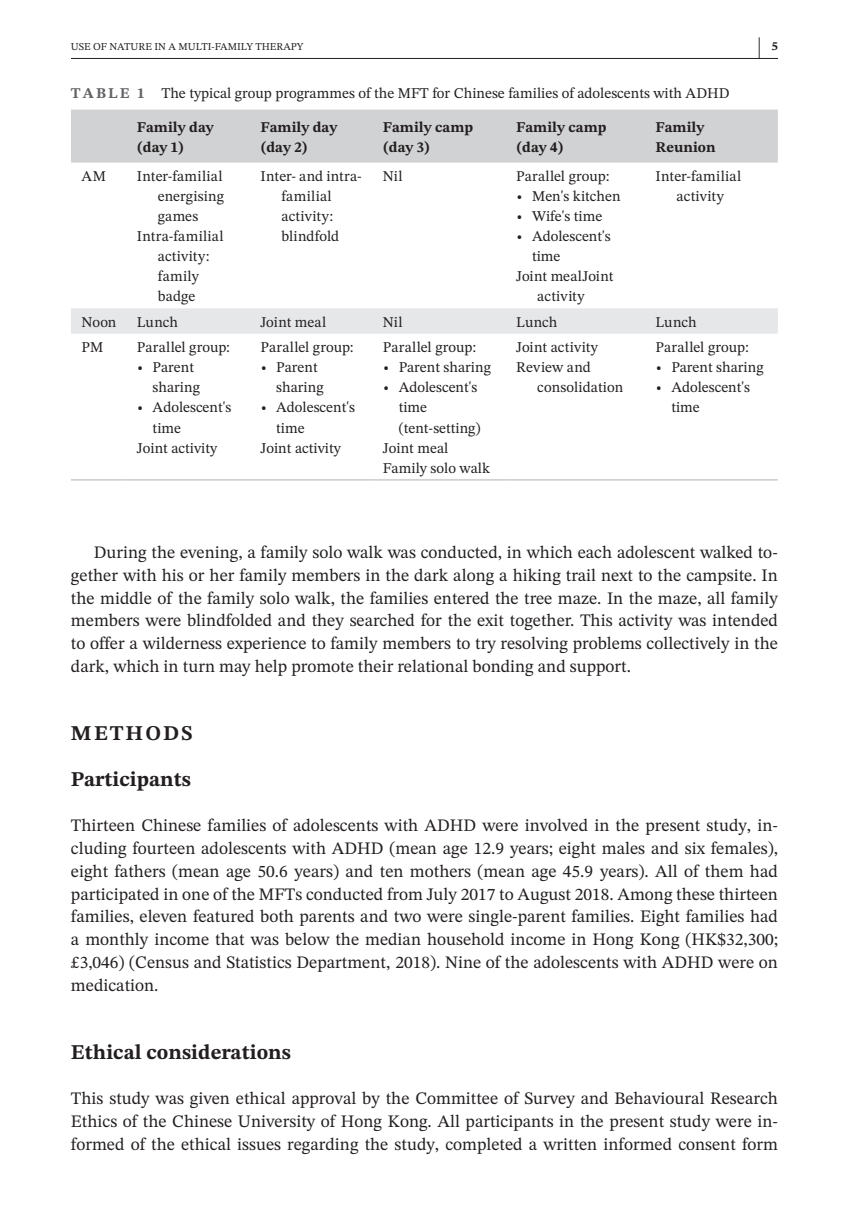
<style>
.page{position:relative;width:849px;height:1221px;background:#fff}
.page>*{position:absolute;margin:0;border:0;box-sizing:border-box;transform-origin:0 0}
.t1{font:700 24.5px "STIX Two Text";color:#231f20;scale:.45 1}
.t2{font:700 21px/45.5px "STIX Two Text";color:#231f20}
.t3{font:17.5px/22.8px "STIX Two Text";color:#231f20;text-align:justify}
.t4{font:14.88px/20.1px "STIX Two Text";color:#231f20}
.t5{font:700 14.88px/20.1px "STIX Two Text";color:#231f20}
.t6{font:14.88px "STIX Two Text";letter-spacing:.02em;color:#231f20}
.t7{font:700 12.25px "STIX Two Text";color:#231f20}
.t8{font:10.5px "STIX Two Text";color:#231f20}
.s1{font-weight:700;color:#636366}
</style>
<div class="page">
<hr style="left:71px;top:58px;width:706px;height:1px;background:#231f20">
<div style="left:71px;top:110px;width:706px;height:53px;background:#d1d2d4"></div>
<div style="left:71px;top:308px;width:706px;height:25px;background:#e6e7e9"></div>
<hr style="left:71px;top:479px;width:55px;height:1px;background:#d1d2d4">
<hr style="left:126px;top:479px;width:124px;height:1px;background:#d1d2d4">
<hr style="left:250px;top:479px;width:122px;height:1px;background:#d1d2d4">
<hr style="left:372px;top:479px;width:133px;height:1px;background:#d1d2d4">
<hr style="left:505px;top:479px;width:139px;height:1px;background:#d1d2d4">
<hr style="left:644px;top:479px;width:133px;height:1px;background:#d1d2d4">
<h1 class="t1" style="left:757px;top:28px;width:9px">|</h1>
<p class="t8" style="left:71px;top:39px;width:234px">USE OF NATURE IN A MULTI-FAMILY THERAPY</p>
<p class="t7" style="left:771px;top:37px;width:8px">5</p>
<p class="t4" style="left:71px;top:83px;width:660px"><span class="s1">TABLE 1</span> The typical group programmes of the MFT for Chinese families of adolescents with ADHD</p>
<p class="t5" style="left:137px;top:117px;width:78px">Family day (day 1)</p>
<p class="t5" style="left:260px;top:117px;width:78px">Family day (day 2)</p>
<p class="t5" style="left:383px;top:117px;width:92px">Family camp (day 3)</p>
<p class="t5" style="left:516px;top:117px;width:92px">Family camp (day 4)</p>
<p class="t5" style="left:655px;top:117px;width:62px">Family<br>Reunion</p>
<p class="t4" style="left:81px;top:165px;width:26px">AM</p>
<p class="t4" style="left:137px;top:165px;width:87px">Inter-familial</p>
<p class="t4" style="left:158px;top:185px;width:68px">energising</p>
<p class="t4" style="left:158px;top:206px;width:42px">games</p>
<p class="t6" style="left:137px;top:225px;width:88px">Intra-familial</p>
<p class="t4" style="left:158px;top:246px;width:53px">activity:</p>
<p class="t4" style="left:158px;top:266px;width:43px">family</p>
<p class="t4" style="left:158px;top:286px;width:39px">badge</p>
<p class="t4" style="left:655px;top:165px;width:87px;text-align:center">Inter-familial activity</p>
<p class="t4" style="left:281px;top:165px;width:82px;text-indent:-21px">Inter- and intra&shy;familial activity: blindfold</p>
<p class="t4" style="left:383px;top:165px;width:21px">Nil</p>
<p class="t4" style="left:516px;top:165px;width:94px">Parallel group:</p>
<p class="t4" style="left:516px;top:185px;width:106px">• Men's kitchen</p>
<p class="t4" style="left:516px;top:206px;width:88px">• Wife's time</p>
<p class="t4" style="left:516px;top:226px;width:96px">• Adolescent's</p>
<p class="t4" style="left:532px;top:246px;width:30px">time</p>
<p class="t4" style="left:516px;top:266px;width:99px">Joint mealJoint</p>
<p class="t4" style="left:537px;top:286px;width:49px">activity</p>
<p class="t4" style="left:81px;top:311px;width:36px">Noon</p>
<p class="t4" style="left:137px;top:311px;width:43px">Lunch</p>
<p class="t4" style="left:260px;top:311px;width:67px">Joint meal</p>
<p class="t4" style="left:383px;top:311px;width:21px">Nil</p>
<p class="t4" style="left:516px;top:311px;width:43px">Lunch</p>
<p class="t4" style="left:655px;top:311px;width:43px">Lunch</p>
<p class="t4" style="left:81px;top:337px;width:23px">PM</p>
<p class="t4" style="left:137px;top:337px;width:94px">Parallel group:</p>
<p class="t4" style="left:153px;top:357px;width:49px;text-indent:-16px">• Parent sharing</p>
<p class="t4" style="left:137px;top:397px;width:96px">• Adolescent's</p>
<p class="t4" style="left:153px;top:417px;width:30px">time</p>
<p class="t4" style="left:137px;top:437px;width:82px">Joint activity</p>
<p class="t4" style="left:260px;top:337px;width:94px">Parallel group:</p>
<p class="t4" style="left:276px;top:357px;width:49px;text-indent:-16px">• Parent sharing</p>
<p class="t4" style="left:260px;top:397px;width:96px">• Adolescent's</p>
<p class="t4" style="left:276px;top:417px;width:30px">time</p>
<p class="t4" style="left:260px;top:437px;width:82px">Joint activity</p>
<p class="t4" style="left:383px;top:337px;width:94px">Parallel group:</p>
<p class="t4" style="left:383px;top:357px;width:109px">• Parent sharing</p>
<p class="t4" style="left:383px;top:377px;width:96px">• Adolescent's</p>
<p class="t4" style="left:398px;top:397px;width:30px">time</p>
<p class="t4" style="left:398px;top:417px;width:83px">(tent-setting)</p>
<p class="t4" style="left:383px;top:437px;width:67px">Joint meal</p>
<p class="t4" style="left:383px;top:458px;width:109px">Family solo walk</p>
<p class="t4" style="left:655px;top:337px;width:94px">Parallel group:</p>
<p class="t4" style="left:655px;top:357px;width:109px">• Parent sharing</p>
<p class="t4" style="left:671px;top:377px;width:80px;text-indent:-16px">• Adolescent's time</p>
<p class="t4" style="left:516px;top:337px;width:83px">Joint activity</p>
<p class="t4" style="left:516px;top:357px;width:76px">Review and</p>
<p class="t4" style="left:537px;top:377px;width:87px">consolidation</p>
<p class="t3" style="left:71px;top:541px;width:708px;text-indent:23px">During the evening, a family solo walk was conducted, in which each adolescent walked to&shy;gether with his or her family members in the dark along a hiking trail next to the campsite. In the middle of the family solo walk, the families entered the tree maze. In the maze, all family members were blindfolded and they searched for the exit together. This activity was intended to offer a wilderness experience to family members to try resolving problems collectively in the dark, which in turn may help promote their relational bonding and support.</p>
<p class="t2" style="left:71px;top:711px;width:123px">METHODS<br>Participants</p>
<p class="t3" style="left:71px;top:814px;width:708px">Thirteen Chinese families of adolescents with ADHD were involved in the present study, in&shy;cluding fourteen adolescents with ADHD (mean age 12.9 years; eight males and six females), eight fathers (mean age 50.6 years) and ten mothers (mean age 45.9 years). All of them had participated in one of the MFTs conducted from July 2017 to August 2018. Among these thirteen families, eleven featured both parents and two were single-parent families. Eight families had a monthly income that was below the median household income in Hong Kong (HK$32,300; £3,046) (Census and Statistics Department, 2018). Nine of the adolescents with ADHD were on medication.</p>
<p class="t2" style="left:71px;top:1029px;width:221px">Ethical considerations</p>
<p class="t3" style="left:71px;top:1087px;width:708px">This study was given ethical approval by the Committee of Survey and Behavioural Research Ethics of the Chinese University of Hong Kong. All participants in the present study were in&shy;formed of the ethical issues regarding the study, completed a written informed consent form</p>
</div>
